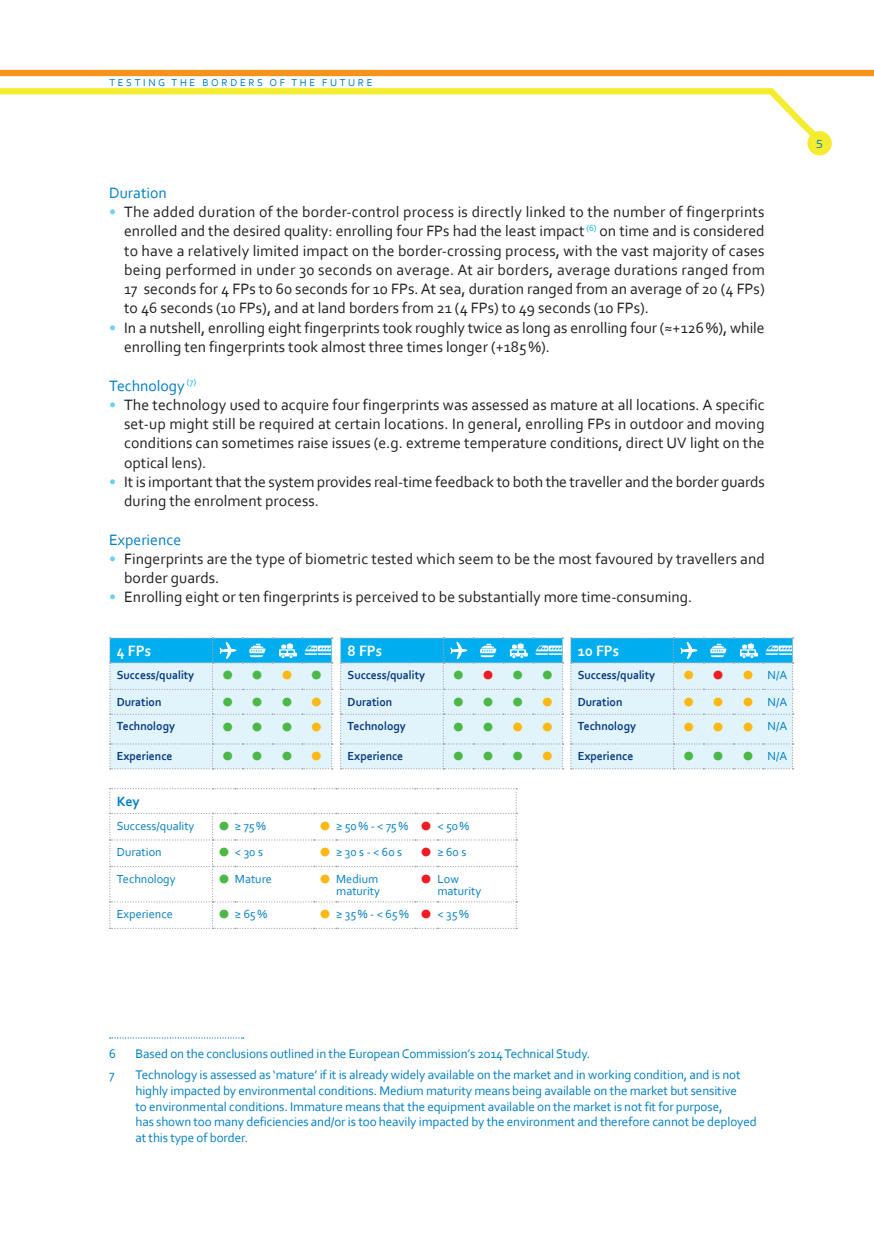
<style>
.page{position:relative;width:874px;height:1241px;background:#fff}
.page>*{position:absolute;margin:0;border:0;box-sizing:border-box;transform-origin:0 0}
.t1{font:15.75px/19.2px "Corbel";color:#231f20}
.Titre5{font:15.75px "Corbel";color:#007ec5}
.Tableau_headings_bla{font:700 15.75px "Corbel";color:#fff;scale:.95 1}
.t2{font:14px "EC Square Sans Pro";color:#4cb848}
.t3{font:14px "EC Square Sans Pro";color:#fcb814}
.t4{font:14px "EC Square Sans Pro";color:#ee1d23}
.Tableau_headings_ble{font:700 14px "Corbel";color:#007ec5}
.Notes{font:13.12px/15.8px "Corbel";letter-spacing:-.01em;color:#007ec5}
.Tableau_body{font:12.25px/12.2px "Corbel";color:#007ec5}
.Table_colonne1{font:700 12.25px "Corbel";color:#083a82;scale:.95 1}
.t5{font:12.25px "EC Square Sans Pro";color:#007ec5}
.t6{font:10.5px "Corbel";letter-spacing:.25em;color:#007ec5}
.s1{color:#6bcff6}
</style>
<div class="page">
<svg style="left:0;top:69px;width:873px;height:8px;background:#f8a94c"></svg>
<div style="left:807px;top:131px;width:24px;height:24px;background:#f4ed2f;border-radius:50%"></div>
<svg style="left:0;top:88px;width:828px;height:60px"></svg>
<svg style="left:110px;top:1037px;width:133px;height:1px"></svg>
<svg style="left:109px;top:637px;width:223px;height:132px;background:#bbe6f7"></svg>
<svg style="left:340px;top:637px;width:223px;height:132px;background:#bbe6f7"></svg>
<svg style="left:109px;top:788px;width:408px;height:140px"></svg>
<svg style="left:570px;top:637px;width:223px;height:132px;background:#bbe6f7"></svg>
<p class="t6" style="left:109px;top:76px;width:264px">TESTING THE BORDERS OF THE FUTURE</p>
<p class="Titre5" style="left:109px;top:183px;width:59px">Duration</p>
<p class="t1" style="left:124px;top:202px;width:642px;text-align:justify;text-indent:-15px"><span class="s1">•</span> The added duration of the border-control process is directly linked to the number of fingerprints enrolled and the desired quality: enrolling four FPs had the least impact <sup>(6)</sup> on time and is considered to have a relatively limited impact on the border-crossing process, with the vast majority of cases being performed in under 30 seconds on average. At air borders, average durations ranged from 17 seconds for 4 FPs to 60 seconds for 10 FPs. At sea, duration ranged from an average of 20 (4 FPs) to 46 seconds (10 FPs), and at land borders from 21 (4 FPs) to 49 seconds (10 FPs).</p>
<p class="t1" style="left:124px;top:317px;width:641px;text-indent:-15px"><span class="s1">•</span> In a nutshell, enrolling eight fingerprints took roughly twice as long as enrolling four (≈+126%), while enrolling ten fingerprints took almost three times longer (+185%).</p>
<p class="Titre5" style="left:109px;top:375px;width:88px">Technology <sup>(7)</sup></p>
<p class="t1" style="left:124px;top:394px;width:642px;text-align:justify;text-indent:-15px"><span class="s1">•</span> The technology used to acquire four fingerprints was assessed as mature at all locations. A specific set-up might still be required at certain locations. In general, enrolling FPs in outdoor and moving conditions can sometimes raise issues (e.g. extreme temperature conditions, direct UV light on the optical lens).</p>
<p class="t1" style="left:124px;top:471px;width:642px;text-indent:-15px"><span class="s1">•</span> It is important that the system provides real-time feedback to both the traveller and the border guards during the enrolment process.</p>
<p class="Titre5" style="left:109px;top:529px;width:73px">Experience</p>
<p class="t1" style="left:124px;top:548px;width:642px;text-indent:-15px"><span class="s1">•</span> Fingerprints are the type of biometric tested which seem to be the most favoured by travellers and border guards.</p>
<p class="t1" style="left:109px;top:587px;width:584px"><span class="s1">•</span> Enrolling eight or ten fingerprints is perceived to be substantially more time-consuming.</p>
<p class="Tableau_headings_bla" style="left:117px;top:641px;width:37px">4 FPs</p>
<p class="Table_colonne1" style="left:117px;top:667px;width:83px">Success/quality</p>
<p class="t2" style="left:222px;top:667px;width:13px">●</p>
<p class="t2" style="left:251px;top:667px;width:13px">●</p>
<p class="t3" style="left:281px;top:667px;width:13px">●</p>
<p class="t2" style="left:310px;top:667px;width:13px">●</p>
<p class="Table_colonne1" style="left:117px;top:693px;width:48px">Duration</p>
<p class="t2" style="left:222px;top:694px;width:13px">●</p>
<p class="t2" style="left:251px;top:694px;width:13px">●</p>
<p class="t2" style="left:281px;top:694px;width:13px">●</p>
<p class="t3" style="left:310px;top:694px;width:13px">●</p>
<p class="Table_colonne1" style="left:117px;top:718px;width:63px">Technology</p>
<p class="t2" style="left:222px;top:718px;width:13px">●</p>
<p class="t2" style="left:251px;top:718px;width:13px">●</p>
<p class="t2" style="left:281px;top:718px;width:13px">●</p>
<p class="t3" style="left:310px;top:718px;width:13px">●</p>
<p class="Table_colonne1" style="left:117px;top:748px;width:60px">Experience</p>
<p class="t2" style="left:222px;top:748px;width:13px">●</p>
<p class="t2" style="left:251px;top:748px;width:13px">●</p>
<p class="t2" style="left:281px;top:748px;width:13px">●</p>
<p class="t3" style="left:310px;top:748px;width:13px">●</p>
<p class="Tableau_headings_bla" style="left:347px;top:641px;width:38px">8 FPs</p>
<p class="Table_colonne1" style="left:347px;top:667px;width:83px">Success/quality</p>
<p class="t2" style="left:452px;top:667px;width:13px">●</p>
<p class="t4" style="left:482px;top:667px;width:13px">●</p>
<p class="t2" style="left:511px;top:667px;width:13px">●</p>
<p class="t2" style="left:541px;top:667px;width:13px">●</p>
<p class="Table_colonne1" style="left:347px;top:693px;width:48px">Duration</p>
<p class="t2" style="left:452px;top:694px;width:13px">●</p>
<p class="t2" style="left:482px;top:694px;width:13px">●</p>
<p class="t2" style="left:511px;top:694px;width:13px">●</p>
<p class="t3" style="left:541px;top:694px;width:13px">●</p>
<p class="Table_colonne1" style="left:347px;top:718px;width:63px">Technology</p>
<p class="t2" style="left:452px;top:718px;width:13px">●</p>
<p class="t2" style="left:482px;top:718px;width:13px">●</p>
<p class="t3" style="left:511px;top:718px;width:13px">●</p>
<p class="t3" style="left:541px;top:718px;width:13px">●</p>
<p class="Table_colonne1" style="left:347px;top:748px;width:60px">Experience</p>
<p class="t2" style="left:452px;top:748px;width:13px">●</p>
<p class="t2" style="left:482px;top:748px;width:13px">●</p>
<p class="t2" style="left:511px;top:748px;width:13px">●</p>
<p class="t3" style="left:541px;top:748px;width:13px">●</p>
<p class="Tableau_headings_ble" style="left:117px;top:792px;width:24px">Key</p>
<p class="Tableau_body" style="left:117px;top:819px;width:79px">Success/quality</p>
<p class="t2" style="left:218px;top:818px;width:13px">●</p>
<p class="Tableau_body" style="left:235px;top:819px;width:32px">≥ 75%</p>
<p class="t3" style="left:319px;top:818px;width:13px">●</p>
<p class="Tableau_body" style="left:336px;top:819px;width:73px">≥ 50% - &lt; 75%</p>
<p class="t4" style="left:420px;top:818px;width:13px">●</p>
<p class="Tableau_body" style="left:437px;top:819px;width:34px">&lt; 50%</p>
<p class="Tableau_body" style="left:117px;top:845px;width:46px">Duration</p>
<p class="t2" style="left:218px;top:844px;width:13px">●</p>
<p class="Tableau_body" style="left:235px;top:845px;width:29px">&lt; 30 s</p>
<p class="t3" style="left:319px;top:844px;width:13px">●</p>
<p class="Tableau_body" style="left:336px;top:845px;width:67px">≥ 30 s - &lt; 60 s</p>
<p class="t4" style="left:420px;top:844px;width:13px">●</p>
<p class="Tableau_body" style="left:437px;top:845px;width:30px">≥ 60 s</p>
<p class="Tableau_body" style="left:117px;top:872px;width:60px">Technology</p>
<p class="t2" style="left:218px;top:871px;width:13px">●</p>
<p class="Tableau_body" style="left:235px;top:872px;width:38px">Mature</p>
<p class="t3" style="left:319px;top:871px;width:13px">●</p>
<p class="Tableau_body" style="left:336px;top:872px;width:45px">Medium maturity</p>
<p class="t4" style="left:420px;top:871px;width:13px">●</p>
<p class="Tableau_body" style="left:437px;top:872px;width:45px">Low maturity</p>
<p class="Tableau_body" style="left:117px;top:907px;width:57px">Experience</p>
<p class="t2" style="left:218px;top:906px;width:13px">●</p>
<p class="Tableau_body" style="left:235px;top:907px;width:34px">≥ 65%</p>
<p class="t3" style="left:319px;top:906px;width:13px">●</p>
<p class="Tableau_body" style="left:336px;top:907px;width:74px">≥ 35% - &lt; 65%</p>
<p class="t4" style="left:420px;top:906px;width:13px">●</p>
<p class="Tableau_body" style="left:437px;top:907px;width:33px">&lt; 35%</p>
<p class="Tableau_headings_bla" style="left:577px;top:641px;width:45px">10 FPs</p>
<p class="Table_colonne1" style="left:577px;top:667px;width:83px">Success/quality</p>
<p class="t3" style="left:682px;top:667px;width:13px">●</p>
<p class="t4" style="left:711px;top:667px;width:13px">●</p>
<p class="t3" style="left:741px;top:667px;width:13px">●</p>
<p class="Tableau_body" style="left:767px;top:668px;width:21px">N/A</p>
<p class="Table_colonne1" style="left:577px;top:693px;width:48px">Duration</p>
<p class="t3" style="left:682px;top:694px;width:13px">●</p>
<p class="t3" style="left:711px;top:694px;width:13px">●</p>
<p class="t3" style="left:741px;top:694px;width:13px">●</p>
<p class="Tableau_body" style="left:767px;top:695px;width:21px">N/A</p>
<p class="Table_colonne1" style="left:577px;top:718px;width:63px">Technology</p>
<p class="t3" style="left:682px;top:718px;width:13px">●</p>
<p class="t3" style="left:711px;top:718px;width:13px">●</p>
<p class="t3" style="left:741px;top:718px;width:13px">●</p>
<p class="Tableau_body" style="left:767px;top:719px;width:21px">N/A</p>
<p class="Table_colonne1" style="left:577px;top:748px;width:60px">Experience</p>
<p class="t2" style="left:682px;top:748px;width:13px">●</p>
<p class="t2" style="left:711px;top:748px;width:13px">●</p>
<p class="t2" style="left:741px;top:748px;width:13px">●</p>
<p class="Tableau_body" style="left:767px;top:749px;width:21px">N/A</p>
<p class="t5" style="left:815px;top:137px;width:8px">5</p>
<p class="Notes" style="left:109px;top:1045px;width:8px">6</p>
<p class="Notes" style="left:135px;top:1045px;width:456px">Based on the conclusions outlined in the European Commission’s 2014 Technical Study.</p>
<p class="Notes" style="left:109px;top:1066px;width:7px">7</p>
<p class="Notes" style="left:135px;top:1066px;width:622px">Technology is assessed as ‘mature’ if it is already widely available on the market and in working condition, and is not highly impacted by environmental conditions. Medium maturity means being available on the market but sensitive<br>to environmental conditions. Immature means that the equipment available on the market is not fit for purpose,<br>has shown too many deficiencies and/or is too heavily impacted by the environment and therefore cannot be deployed at this type of border.</p>
</div>
